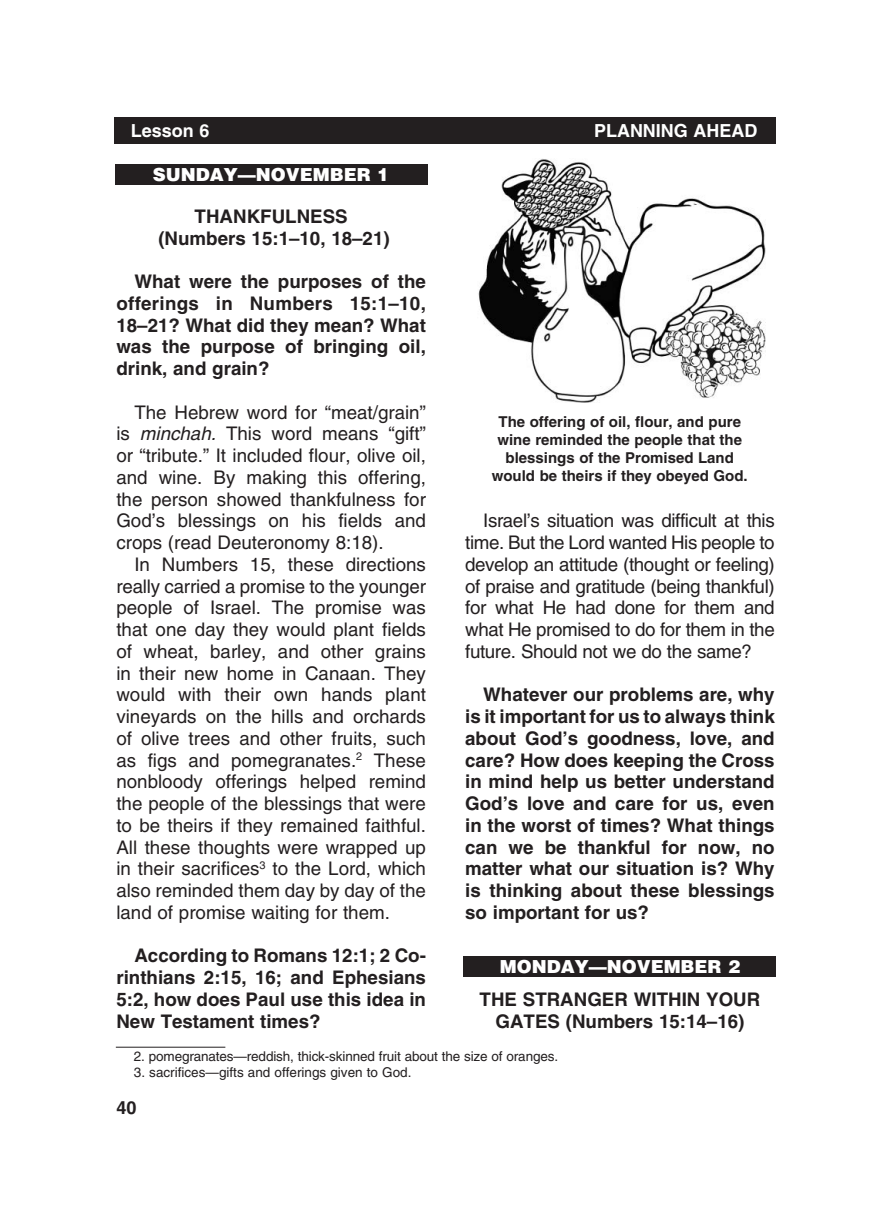
<style>
.page{position:relative;width:891px;height:1215px;background:#fff}
.page>*{position:absolute;margin:0;border:0;box-sizing:border-box;transform-origin:0 0}
._1-Body{font:18.75px/21.8px "Helvetica";color:#231f20;text-align:justify}
._2-Body_bold{font:700 18.75px/21.8px "Helvetica";color:#231f20;text-align:justify}
._5-subheads{font:700 18.75px/21.8px "Helvetica";color:#231f20;text-align:center}
.t1{font:900 18px "Helvetica";color:#fff}
.t2{font:700 18px "Helvetica";color:#fff}
.t3{font:700 18px "Helvetica";color:#231f20}
._8-captions{font:700 15px "Helvetica";color:#231f20}
._6-Footnotes_rule{font:13.5px "Helvetica";letter-spacing:-.01em;color:#231f20}
._7-footnotes{font:13.5px "Helvetica";color:#231f20}
.s1{font-style:italic}
</style>
<div class="page">
<div style="left:115px;top:117px;width:661px;height:27px;background:#231f20"></div>
<div style="left:464px;top:957px;width:312px;height:20px;background:#231f20"></div>
<div style="left:115px;top:165px;width:312px;height:20px;background:#231f20"></div>
<hr style="left:116px;top:1047px;width:109px;height:1px;background:#231f20">
<img style="left:478px;top:159px;width:287px;height:244px">
<p class="t2" style="left:131px;top:120px;width:80px">Lesson 6</p>
<p class="t2" style="left:594px;top:120px;width:25px">Planning</p>
<p class="t2" style="left:694px;top:120px;width:27px">Ahead</p>
<p class="t1" style="left:153px;top:163px;width:238px">SUNDAY—NOVEMBER 1</p>
<p class="_5-subheads" style="left:158px;top:205px;width:233px">THANKFULNESS (Numbers 15:1–10, 18–21)</p>
<p class="_2-Body_bold" style="left:116px;top:270px;width:311px;text-indent:18px">What were the purposes of the offerings in Numbers 15:1–10, 18–21? What did they mean? What was the purpose of bringing oil, drink, and grain?</p>
<p class="_1-Body" style="left:116px;top:401px;width:311px;text-indent:18px">The Hebrew word for “meat/grain” is <span class="s1">minchah.</span> This word means “gift” or “tribute.” It included flour, olive oil, and wine. By making this offering, the person showed thankfulness for God’s blessings on his fields and crops (read Deuteronomy 8:18).</p>
<p class="_1-Body" style="left:116px;top:553px;width:311px;text-align:left;text-indent:18px">In Numbers 15, these directions really carried a promise to the younger people of Israel. The promise was that one day they would plant fields of wheat, barley, and other grains in their new home in Canaan. They would with their own hands plant vineyards on the hills and orchards of olive trees and other fruits, such as figs and pomegranates. <sup>2</sup> These nonbloody offerings helped remind the people of the blessings that were to be theirs if they remained faithful.<br>All these thoughts were wrapped up in their sacrifices<sup>3</sup> to the Lord, which also reminded them day by day of the land of promise waiting for them.</p>
<p class="_2-Body_bold" style="left:116px;top:945px;width:311px;text-indent:18px">According to Romans 12:1; 2 Co&shy;rinthians 2:15, 16; and Ephesians 5:2, how does Paul use this idea in New Testament times?</p>
<p class="_8-captions" style="left:499px;top:413px;width:244px">The offering of oil, flour, and pure</p>
<p class="_8-captions" style="left:497px;top:431px;width:246px">wine reminded the people that the</p>
<p class="_8-captions" style="left:506px;top:449px;width:230px">blessings of the Promised Land</p>
<p class="_8-captions" style="left:492px;top:467px;width:257px">would be theirs if they obeyed God.</p>
<p class="_1-Body" style="left:465px;top:510px;width:311px;text-indent:18px">Israel’s situation was difficult at this time. But the Lord wanted His people to develop an attitude (thought or feeling) of praise and gratitude (being thankful) for what He had done for them and what He promised to do for them in the future. Should not we do the same?</p>
<p class="_2-Body_bold" style="left:465px;top:684px;width:311px;text-indent:18px">Whatever our problems are, why is it important for us to always think about God’s goodness, love, and care? How does keeping the Cross in mind help us better understand God’s love and care for us, even in the worst of times? What things can we be thankful for now, no matter what our situation is? Why is thinking about these blessings so important for us?</p>
<p class="t1" style="left:500px;top:955px;width:242px">MONDAY—NOVEMBER 2</p>
<p class="_5-subheads" style="left:480px;top:988px;width:282px">THE STRANGER WITHIN YOUR<br>GATES (Numbers 15:14–16)</p>
<p class="_6-Footnotes_rule" style="left:134px;top:1049px;width:423px">2. pomegranates—reddish, thick-skinned fruit about the size of oranges.</p>
<p class="_7-footnotes" style="left:134px;top:1064px;width:277px">3. sacrifices—gifts and offerings given to God.</p>
<p class="t3" style="left:116px;top:1097px;width:22px">40</p>
</div>
